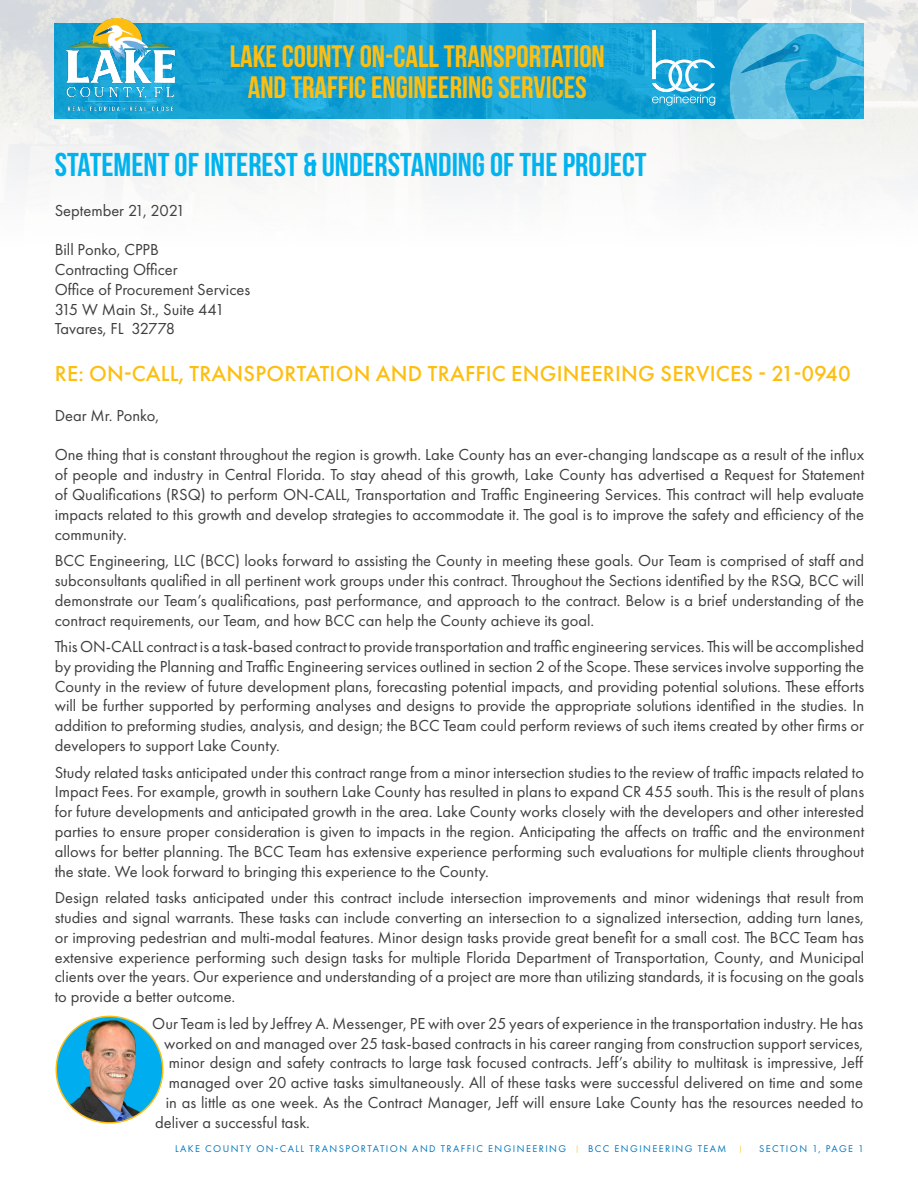
<style>
.page{position:relative;width:918px;height:1188px;background:#fff}
.page>*{position:absolute;margin:0;border:0;box-sizing:border-box;transform-origin:0 0}
.t1{font:700 33px "Bebas Neue";color:#00b3ef}
.t2{font:700 30.9px/30.9px "Bebas Neue";color:#febe10;text-align:center}
.t3{font:500 22.5px "Futura PT";letter-spacing:.01em;color:#febe10}
.t4{font:16.5px/19.8px "Futura PT";color:#3e3e3f;text-align:justify}
.t5{font:10.2px "Futura PT";letter-spacing:.14em;color:#0177bf}
.s1{font-size:7.35px;color:#febe10}
</style>
<div class="page">
<img style="left:0;top:0;width:918px;height:195px">
<img style="left:55px;top:24px;width:674px;height:95px">
<svg style="left:729px;top:7px;width:178px;height:134px"></svg>
<img style="left:66px;top:18px;width:108px;height:93px">
<svg style="left:652px;top:30px;width:63px;height:76px;background:#44b4de"></svg>
<img style="left:56px;top:1016px;width:107px;height:107px;border-radius:53px">
<div style="left:56px;top:1016px;width:108px;height:108px;border:2px solid #febe10;border-radius:50%"></div>
<h2 class="t2" style="left:230px;top:40px;width:377px">LAKE COUNTY ON-CALL TRANSPORTATION<br>AND TRAFFIC ENGINEERING SERVICES</h2>
<p class="t1" style="left:55px;top:146px;width:593px">STATEMENT OF INTEREST &amp; UNDERSTANDING OF THE PROJECT</p>
<p class="t4" style="left:55px;top:200px;width:132px">September 21, 2021</p>
<p class="t4" style="left:55px;top:240px;width:106px">Bill Ponko, CPPB</p>
<p class="t4" style="left:55px;top:259px;width:124px">Contracting Officer</p>
<p class="t4" style="left:55px;top:279px;width:197px">Office of Procurement Services</p>
<p class="t4" style="left:55px;top:299px;width:171px">315 W Main St., Suite 441</p>
<p class="t4" style="left:55px;top:319px;width:122px">Tavares, FL 32778</p>
<p class="t3" style="left:55px;top:360px;width:798px">RE: ON-CALL, TRANSPORTATION AND TRAFFIC ENGINEERING SERVICES - 21-0940</p>
<p class="t4" style="left:55px;top:405px;width:106px">Dear Mr. Ponko,</p>
<p class="t4" style="left:55px;top:445px;width:811px">One thing that is constant throughout the region is growth. Lake County has an ever-changing landscape as a result of the influx of people and industry in Central Florida. To stay ahead of this growth, Lake County has advertised a Request for Statement of Qualifications (RSQ) to perform ON-CALL, Transportation and Traffic Engineering Services. This contract will help evaluate impacts related to this growth and develop strategies to accommodate it. The goal is to improve the safety and efficiency of the community.</p>
<p class="t4" style="left:55px;top:551px;width:811px">BCC Engineering, LLC (BCC) looks forward to assisting the County in meeting these goals. Our Team is comprised of staff and subconsultants qualified in all pertinent work groups under this contract. Throughout the Sections identified by the RSQ, BCC will demonstrate our Team’s qualifications, past performance, and approach to the contract. Below is a brief understanding of the contract requirements, our Team, and how BCC can help the County achieve its goal.</p>
<p class="t4" style="left:55px;top:637px;width:811px">This ON-CALL contract is a task-based contract to provide transportation and traffic engineering services. This will be accomplished by providing the Planning and Traffic Engineering services outlined in section 2 of the Scope. These services involve supporting the County in the review of future development plans, forecasting potential impacts, and providing potential solutions. These efforts will be further supported by performing analyses and designs to provide the appropriate solutions identified in the studies. In addition to preforming studies, analysis, and design; the BCC Team could perform reviews of such items created by other firms or developers to support Lake County.</p>
<p class="t4" style="left:55px;top:762px;width:811px">Study related tasks anticipated under this contract range from a minor intersection studies to the review of traffic impacts related to Impact Fees. For example, growth in southern Lake County has resulted in plans to expand CR 455 south. This is the result of plans for future developments and anticipated growth in the area. Lake County works closely with the developers and other interested parties to ensure proper consideration is given to impacts in the region. Anticipating the affects on traffic and the environment allows for better planning. The BCC Team has extensive experience performing such evaluations for multiple clients throughout the state. We look forward to bringing this experience to the County.</p>
<p class="t4" style="left:55px;top:888px;width:811px">Design related tasks anticipated under this contract include intersection improvements and minor widenings that result from studies and signal warrants. These tasks can include converting an intersection to a signalized intersection, adding turn lanes, or improving pedestrian and multi-modal features. Minor design tasks provide great benefit for a small cost. The BCC Team has extensive experience performing such design tasks for multiple Florida Department of Transportation, County, and Municipal clients over the years. Our experience and understanding of a project are more than utilizing standards, it is focusing on the goals to provide a better outcome.</p>
<p class="t4" style="left:152px;top:1013px;width:713px">Our Team is led by Jeffrey A. Messenger, PE with over 25 years of experience in the transportation industry. He has</p>
<p class="t4" style="left:164px;top:1033px;width:701px">worked on and managed over 25 task-based contracts in his career ranging from construction support services,</p>
<p class="t4" style="left:169px;top:1053px;width:696px">minor design and safety contracts to large task focused contracts. Jeff’s ability to multitask is impressive, Jeff</p>
<p class="t4" style="left:169px;top:1073px;width:696px">managed over 20 active tasks simultaneously. All of these tasks were successful delivered on time and some</p>
<p class="t4" style="left:166px;top:1092px;width:699px">in as little as one week. As the Contract Manager, Jeff will ensure Lake County has the resources needed to</p>
<p class="t4" style="left:155px;top:1112px;width:156px">deliver a successful task.</p>
<p class="t5" style="left:175px;top:1143px;width:393px">LAKE COUNTY ON-CALL TRANSPORTATION AND TRAFFIC ENGINEERING</p>
<p class="t5" style="left:576px;top:1143px;width:168px"><span class="s1">|</span> BCC ENGINEERING TEAM <span class="s1">|</span></p>
<p class="t5" style="left:759px;top:1143px;width:106px">SECTION 1, PAGE 1</p>
</div>
